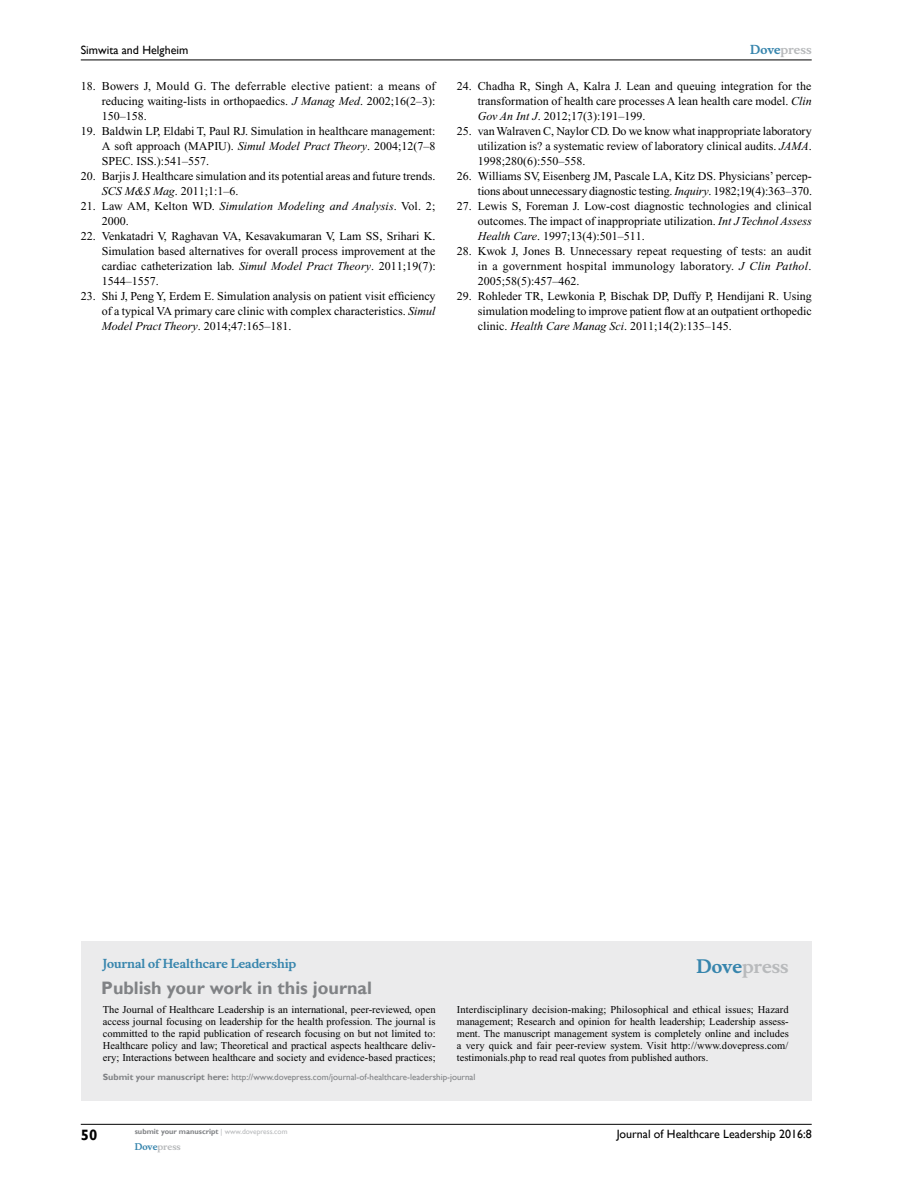
<style>
.page{position:relative;width:918px;height:1188px;background:#fff}
.page>*{position:absolute;margin:0;border:0;box-sizing:border-box;transform-origin:0 0}
.t1{font:700 18px "Gill Sans";color:#808285}
.t2{font:700 18px "Musee";color:#b8babc}
.t3{font:700 15px "Gill Sans";color:#000}
.t4{font:12px/15px "Times New Roman";color:#000;text-align:justify}
.t5{font:12px "Gill Sans";color:#000}
.t6{font:700 12px "Musee";color:#3785ad}
.t7{font:700 12px "Musee";color:#b8babc}
.t8{font:10.5px/12px "Times New Roman";color:#000;text-align:justify}
.t9{font:9px "Gill Sans";color:#808285}
.t10{font:700 9px "Musee";color:#b8babc}
.t11{font:700 7.5px "Gill Sans";color:#808285}
.s1{font-style:italic}
.s2{color:#3785ad}
.s3{font-weight:700}
.s4{font-weight:400;color:#b8babc}
</style>
<div class="page">
<div style="left:81px;top:941px;width:731px;height:160px;background:#ebebec"></div>
<hr style="left:81px;top:1124px;width:731px;height:1px;background:#000">
<hr style="left:81px;top:60px;width:731px;height:1px;background:#000">
<p class="t5" style="left:81px;top:43px;width:109px">Simwita and Helgheim</p>
<p class="t4" style="left:102px;top:79px;width:335px;text-indent:-21px">18. Bowers J, Mould G. The deferrable elective patient: a means of reducing waiting-lists in orthopaedics. <span class="s1">J Manag Med</span>. 2002;16(2–3):<br>150–158.</p>
<p class="t4" style="left:102px;top:124px;width:335px;text-indent:-21px">19. Baldwin LP, Eldabi T, Paul RJ. Simulation in healthcare management:<br>A soft approach (MAPIU). <span class="s1">Simul Model Pract Theory</span>. 2004;12(7–8<br>SPEC. ISS.):541–557.</p>
<p class="t4" style="left:102px;top:169px;width:335px;text-indent:-21px">20. Barjis J. Healthcare simulation and its potential areas and future trends.<br><span class="s1">SCS M&amp;S Mag</span>. 2011;1:1–6.</p>
<p class="t4" style="left:102px;top:199px;width:335px;text-indent:-21px">21. Law AM, Kelton WD. <span class="s1">Simulation Modeling and Analysis</span>. Vol. 2;<br>2000.</p>
<p class="t4" style="left:102px;top:229px;width:336px;text-indent:-21px">22. Venkatadri V, Raghavan VA, Kesavakumaran V, Lam SS, Srihari K.<br>Simulation based alternatives for overall process improvement at the cardiac catheterization lab. <span class="s1">Simul Model Pract Theory</span>. 2011;19(7):<br>1544–1557.</p>
<p class="t4" style="left:102px;top:289px;width:335px;text-indent:-21px">23. Shi J, Peng Y, Erdem E. Simulation analysis on patient visit efficiency of a typical VA primary care clinic with complex characteristics. <span class="s1">Simul Model Pract Theory</span>. 2014;47:165–181.</p>
<p class="t7" style="left:750px;top:43px;width:63px"><span class="s2">Dove</span>press</p>
<p class="t4" style="left:478px;top:79px;width:335px;text-indent:-21px">24. Chadha R, Singh A, Kalra J. Lean and queuing integration for the transformation of health care processes A lean health care model. <span class="s1">Clin Gov An Int J</span>. 2012;17(3):191–199.</p>
<p class="t4" style="left:478px;top:124px;width:335px;text-indent:-21px">25. van Walraven C, Naylor CD. Do we know what inappropriate laboratory utilization is? a systematic review of laboratory clinical audits. <span class="s1">JAMA</span>.<br>1998;280(6):550–558.</p>
<p class="t4" style="left:457px;top:169px;width:357px;text-align:right">26. Williams SV, Eisenberg JM, Pascale LA, Kitz DS. Physicians’ percep&shy;tions about unnecessary diagnostic testing. <span class="s1">Inquiry</span>. 1982;19(4):363–370.</p>
<p class="t4" style="left:478px;top:199px;width:335px;text-indent:-21px">27. Lewis S, Foreman J. Low-cost diagnostic technologies and clinical outcomes. The impact of inappropriate utilization. <span class="s1">Int J Technol Assess Health Care</span>. 1997;13(4):501–511.</p>
<p class="t4" style="left:478px;top:244px;width:335px;text-indent:-21px">28. Kwok J, Jones B. Unnecessary repeat requesting of tests: an audit in a government hospital immunology laboratory. <span class="s1">J Clin Pathol</span>.<br>2005;58(5):457–462.</p>
<p class="t4" style="left:478px;top:289px;width:335px;text-indent:-21px">29. Rohleder TR, Lewkonia P, Bischak DP, Duffy P, Hendijani R. Using simulation modeling to improve patient flow at an outpatient orthopedic clinic. <span class="s1">Health Care Manag Sci</span>. 2011;14(2):135–145.</p>
<p class="t6" style="left:103px;top:956px;width:195px">Journal of Healthcare Leadership</p>
<h1 class="t1" style="left:101px;top:977px;width:272px">Publish your work in this journal</h1>
<h1 class="t2" style="left:697px;top:955px;width:94px"><span class="s2">Dove</span>press</h1>
<p class="t8" style="left:103px;top:1004px;width:334px">The Journal of Healthcare Leadership is an international, peer-reviewed, open access journal focusing on leadership for the health profession. The journal is committed to the rapid publication of research focusing on but not limited to:<br>Healthcare policy and law; Theoretical and practical aspects healthcare deliv&shy;ery; Interactions between healthcare and society and evidence-based practices;</p>
<p class="t8" style="left:457px;top:1004px;width:333px">Interdisciplinary decision-making; Philosophical and ethical issues; Hazard management; Research and opinion for health leadership; Leadership assess&shy;ment. The manuscript management system is completely online and includes a very quick and fair peer-review system. Visit http://www.dovepress.com/ testimonials.php to read real quotes from published authors.</p>
<p class="t9" style="left:103px;top:1072px;width:374px"><span class="s3">Submit your manuscript here:</span> http://www.dovepress.com/journal-of-healthcare-leadership-journal</p>
<p class="t3" style="left:81px;top:1126px;width:18px">50</p>
<p class="t11" style="left:135px;top:1127px;width:154px">submit your manuscript <span class="s4">| www.dovepress.com</span></p>
<p class="t10" style="left:135px;top:1141px;width:48px"><span class="s2">Dove</span>press</p>
<p class="t5" style="left:617px;top:1127px;width:196px">Journal of Healthcare Leadership 2016:8</p>
</div>
